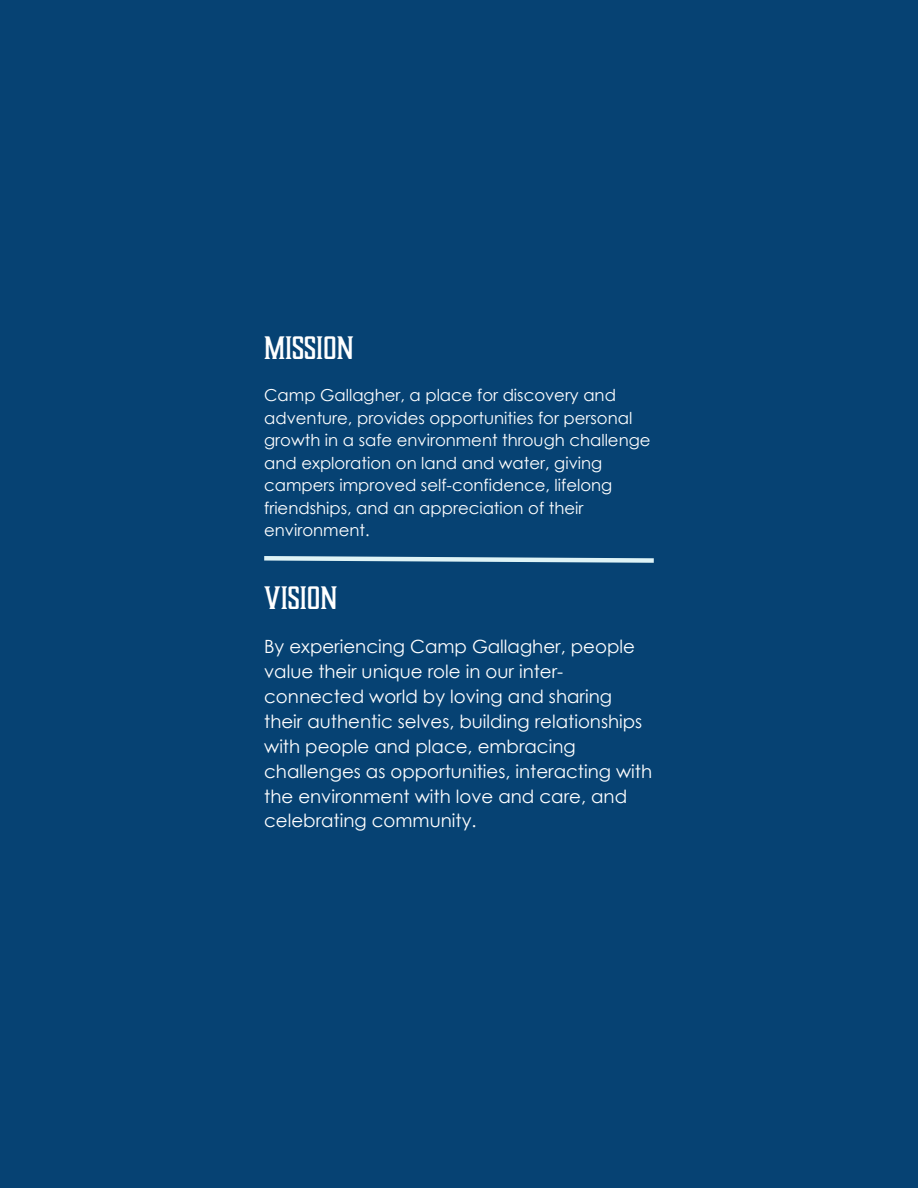
<style>
.page{position:relative;width:918px;height:1188px;background:#064273}
.page>*{position:absolute;margin:0;border:0;box-sizing:border-box;transform-origin:0 0}
.t1{font:30px "Boucherie Block";color:#fff}
.t2{font:18.15px/24.9px "Century Gothic";color:#fff}
.t3{font:16.5px/22.5px "Century Gothic";color:#fff}
</style>
<div class="page">
<svg style="left:264px;top:556px;width:390px;height:7px"></svg>
<h1 class="t1" style="left:264px;top:328px;width:91px">MISSION</h1>
<p class="t3" style="left:264px;top:384px;width:388px">Camp Gallagher, a place for discovery and adventure, provides opportunities for personal growth in a safe environment through challenge and exploration on land and water, giving campers improved self-confidence, lifelong friendships, and an appreciation of their environment.</p>
<h1 class="t1" style="left:264px;top:578px;width:75px">VISION</h1>
<p class="t2" style="left:264px;top:634px;width:390px">By experiencing Camp Gallagher, people value their unique role in our inter&shy;connected world by loving and sharing their authentic selves, building relationships with people and place, embracing challenges as opportunities, interacting with the environment with love and care, and celebrating community.</p>
</div>
